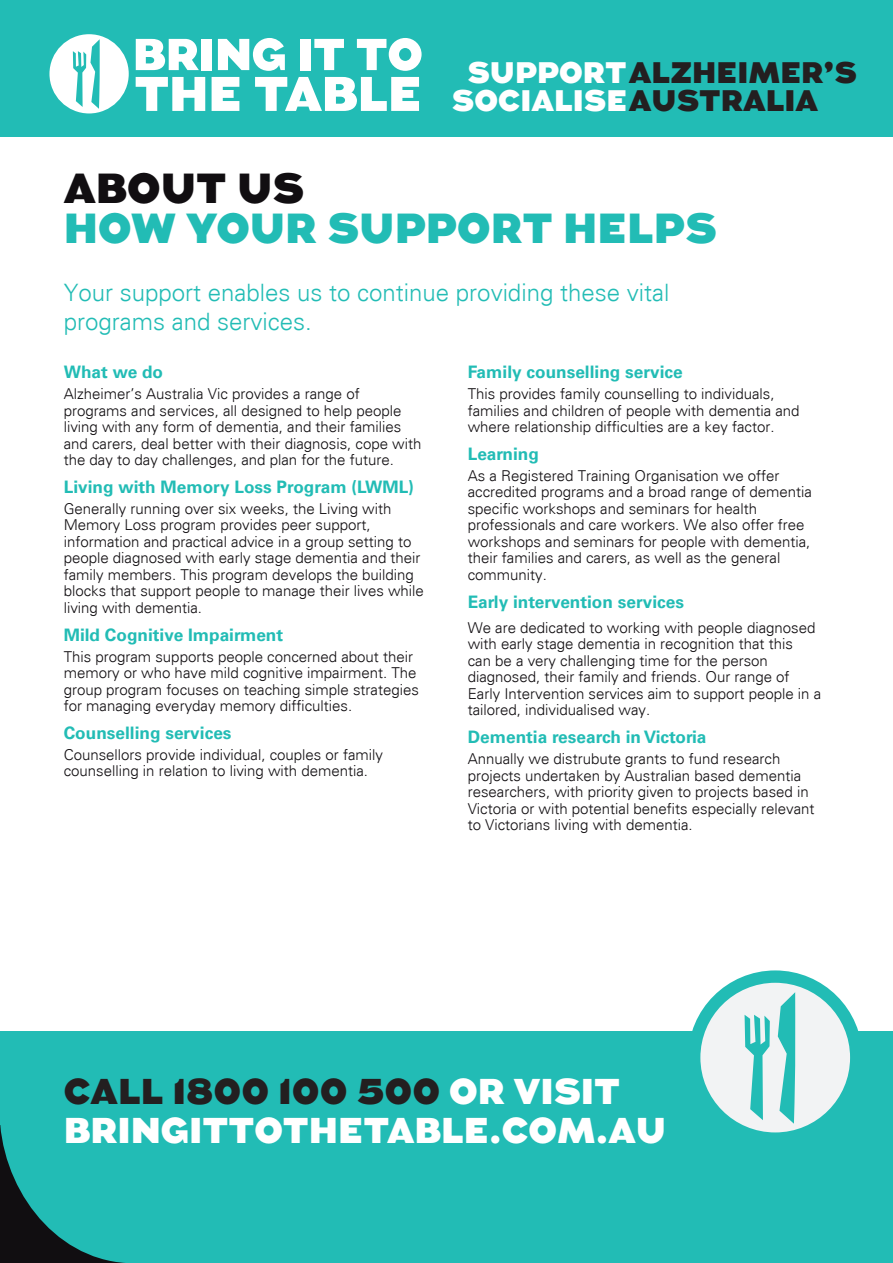
<style>
.page{position:relative;width:893px;height:1263px;background:#fff}
.page>*{position:absolute;margin:0;border:0;box-sizing:border-box;transform-origin:0 0}
.t1{font:900 42px "Augustus";color:#22bcb5}
.t2{font:900 42px "Augustus";color:#110e11}
.t3{font:900 35.85px "Augustus";color:#fff}
.t4{font:900 35.85px "Augustus";color:#231f20}
.t5{font:900 29.7px/28px "Augustus";color:#231f20}
.t6{font:300 24px/28.8px "Univers";color:#22bcb5}
.body_heading{font:700 17.25px "Univers LT Std";color:#22bcb5}
.facts_body{font:700 17.25px "Univers LT Std";color:#22bcb5}
.facts_body-2{font:300 15px/16.5px "Univers";color:#110e11}
.s1{color:#fff}
</style>
<div class="page">
<div style="left:0;top:0;width:893px;height:136px;background:#22bcb5"></div>
<svg style="left:136px;top:39px;width:63px;height:31px"></svg>
<div style="left:202px;top:39px;width:10px;height:31px;background:#fff"></div>
<svg style="left:218px;top:38px;width:67px;height:33px"></svg>
<div style="left:300px;top:39px;width:10px;height:31px;background:#fff"></div>
<svg style="left:314px;top:39px;width:30px;height:31px"></svg>
<svg style="left:357px;top:38px;width:65px;height:33px"></svg>
<svg style="left:136px;top:77px;width:69px;height:34px"></svg>
<svg style="left:212px;top:77px;width:27px;height:34px"></svg>
<svg style="left:255px;top:77px;width:164px;height:34px"></svg>
<svg style="left:49px;top:34px;width:80px;height:79px"></svg>
<div style="left:0;top:1031px;width:893px;height:94px;background:#22bcb5"></div>
<div style="left:0;top:1125px;width:893px;height:138px;background:#22bcb5"></div>
<div style="left:688px;top:970px;width:174px;height:175px;background:#22bcb5;border-radius:50%"></div>
<div style="left:700px;top:983px;width:150px;height:149px;background:#f2f3f4;border-radius:50%"></div>
<svg style="left:778px;top:992px;width:17px;height:132px"></svg>
<svg style="left:745px;top:1015px;width:25px;height:105px"></svg>
<h3 class="t5" style="left:452px;top:59px;width:406px;text-indent:15px"><span class="s1">SUPPORT</span>ALZHEIMER’S<br><span class="s1">SOCIALISE</span>AUSTRALIA</h3>
<p class="t2" style="left:64px;top:163px;width:242px">ABOUT US</p>
<p class="t1" style="left:64px;top:204px;width:655px">HOW YOUR SUPPORT HELPS</p>
<p class="t6" style="left:64px;top:278px;width:607px">Your support enables us to continue providing these vital programs and services.</p>
<p class="body_heading" style="left:468px;top:362px;width:217px">Family counselling service</p>
<p class="facts_body-2" style="left:468px;top:386px;width:333px">This provides family counselling to individuals, families and children of people with dementia and where relationship difficulties are a key factor.</p>
<p class="body_heading" style="left:468px;top:444px;width:73px">Learning</p>
<p class="facts_body-2" style="left:468px;top:467px;width:346px">As a Registered Training Organisation we offer accredited programs and a broad range of dementia specific workshops and seminars for health professionals and care workers. We also offer free workshops and seminars for people with dementia, their families and carers, as well as the general community.</p>
<p class="facts_body" style="left:468px;top:592px;width:218px">Early intervention services</p>
<p class="facts_body-2" style="left:468px;top:619px;width:355px">We are dedicated to working with people diagnosed with early stage dementia in recognition that this<br>can be a very challenging time for the person diagnosed, their family and friends. Our range of Early Intervention services aim to support people in a tailored, individualised way.</p>
<p class="body_heading" style="left:468px;top:727px;width:240px">Dementia research in Victoria</p>
<p class="facts_body-2" style="left:468px;top:751px;width:348px">Annually we distrubute grants to fund research projects undertaken by Australian based dementia researchers, with priority given to projects based in Victoria or with potential benefits especially relevant to Victorians living with dementia.</p>
<p class="body_heading" style="left:64px;top:362px;width:101px">What we do</p>
<p class="facts_body-2" style="left:64px;top:386px;width:359px">Alzheimer’s Australia Vic provides a range of programs and services, all designed to help people living with any form of dementia, and their families and carers, deal better with their diagnosis, cope with the day to day challenges, and plan for the future.</p>
<p class="body_heading" style="left:64px;top:477px;width:352px">Living with Memory Loss Program (LWML)</p>
<p class="facts_body-2" style="left:64px;top:500px;width:362px">Generally running over six weeks, the Living with Memory Loss program provides peer support, information and practical advice in a group setting to people diagnosed with early stage dementia and their family members. This program develops the building blocks that support people to manage their lives while living with dementia.</p>
<p class="body_heading" style="left:64px;top:625px;width:221px">Mild Cognitive Impairment</p>
<p class="facts_body-2" style="left:64px;top:648px;width:357px">This program supports people concerned about their memory or who have mild cognitive impairment. The group program focuses on teaching simple strategies for managing everyday memory difficulties.</p>
<p class="body_heading" style="left:64px;top:723px;width:169px">Counselling services</p>
<p class="facts_body-2" style="left:64px;top:746px;width:321px">Counsellors provide individual, couples or family counselling in relation to living with dementia.</p>
<p class="t4" style="left:64px;top:1070px;width:558px">CALL 1800 100 500 <span class="s1">OR VISIT</span></p>
<p class="t3" style="left:64px;top:1109px;width:604px">BRINGITTOTHETABLE.COM.AU</p>
</div>
